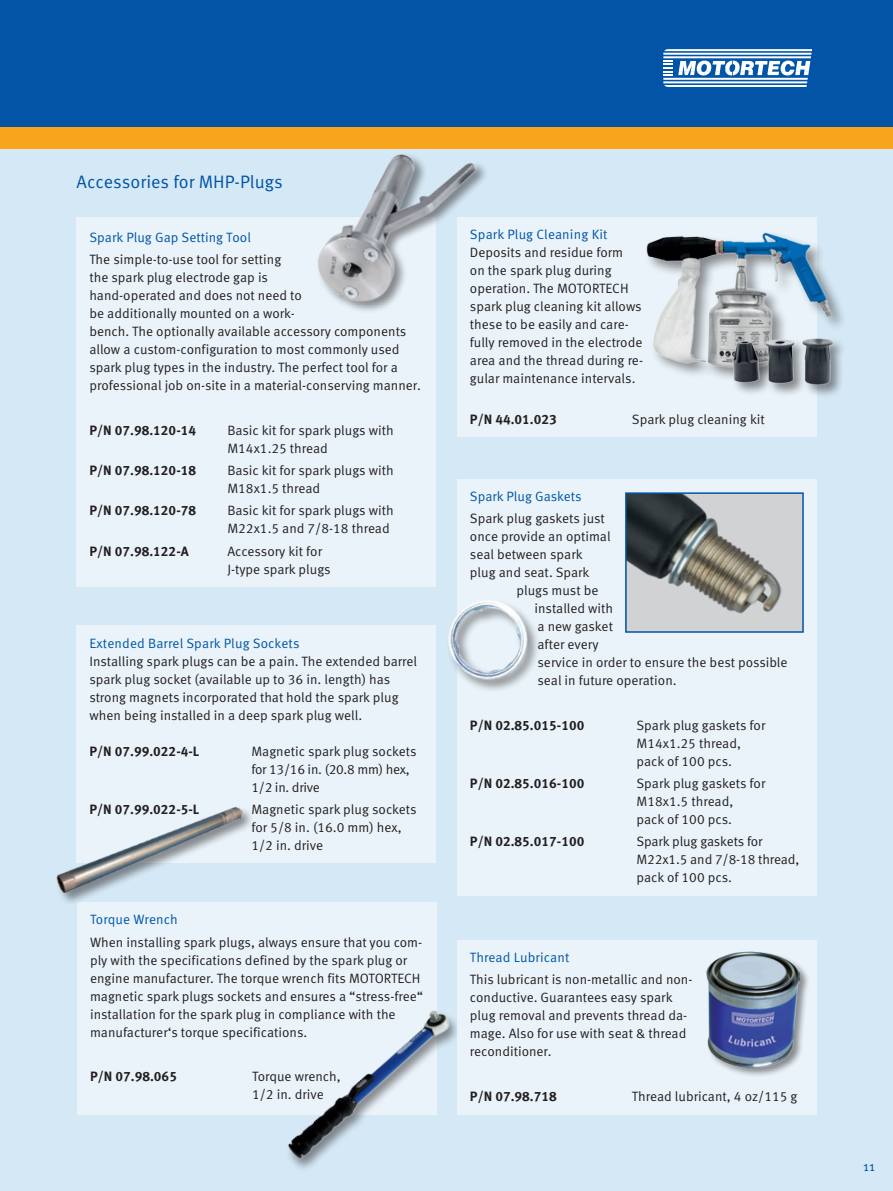
<style>
.page{position:relative;width:893px;height:1191px;background:#d4e8f5}
.page>*{position:absolute;margin:0;border:0;box-sizing:border-box;transform-origin:0 0}
.t1{font:18px "Meta Pro Norm";color:#0154a6}
.t2{font:13.5px/18px "Meta Pro Norm";color:#231f20}
.t3{font:700 13.5px "Meta Pro";color:#231f20}
.t4{font:13.5px "Meta Pro Norm";letter-spacing:.01em;color:#0156a5}
.t5{font:13.5px "Meta Pro Norm";color:#0154a6}
</style>
<div class="page">
<div style="left:0;top:0;width:893px;height:128px;background:#0154a6"></div>
<div style="left:0;top:128px;width:893px;height:21px;background:#f9a51b"></div>
<hr style="left:663px;top:53px;width:149px;height:2px;background:#fff">
<hr style="left:663px;top:56px;width:148px;height:2px;background:#fff">
<hr style="left:663px;top:78px;width:145px;height:2px;background:#fff">
<hr style="left:663px;top:81px;width:144px;height:2px;background:#fff">
<svg style="left:664px;top:49px;width:148px;height:2px"></svg>
<svg style="left:664px;top:85px;width:143px;height:2px"></svg>
<svg style="left:663px;top:60px;width:147px;height:16px"></svg>
<div style="left:77px;top:217px;width:359px;height:369px;background:#e9f3f9"></div>
<div style="left:77px;top:626px;width:359px;height:237px;background:#e9f3f9"></div>
<div style="left:457px;top:217px;width:359px;height:219px;background:#e9f3f9"></div>
<div style="left:457px;top:479px;width:359px;height:416px;background:#e9f3f9"></div>
<div style="left:77px;top:902px;width:360px;height:212px;background:#e9f3f9"></div>
<div style="left:446px;top:598px;width:94px;height:94px;background:#231f20;opacity:.5"></div>
<img style="left:447px;top:598px;width:87px;height:86px">
<div style="left:626px;top:493px;width:177px;height:139px;background:#d1d2d4"></div>
<img style="left:628px;top:495px;width:154px;height:119px">
<div style="left:625px;top:492px;width:179px;height:141px;border:2px solid #0154a6"></div>
<img style="left:317px;top:154px;width:169px;height:157px">
<div style="left:644px;top:230px;width:204px;height:153px;background:#231f20;opacity:.5"></div>
<img style="left:645px;top:228px;width:193px;height:141px">
<div style="left:731px;top:337px;width:116px;height:61px;background:#231f20;opacity:.5"></div>
<img style="left:727px;top:335px;width:114px;height:55px">
<div style="left:55px;top:805px;width:199px;height:101px;background:#231f20;opacity:.5"></div>
<img style="left:55px;top:763px;width:188px;height:143px">
<img style="left:256px;top:1010px;width:230px;height:159px">
<div style="left:457px;top:940px;width:359px;height:174px;background:#e9f3f9"></div>
<div style="left:705px;top:951px;width:105px;height:126px;background:#231f20;opacity:.5"></div>
<img style="left:706px;top:951px;width:94px;height:116px">
<p class="t1" style="left:77px;top:168px;width:208px">Accessories for MHP-Plugs</p>
<p class="t5" style="left:89px;top:227px;width:163px">Spark Plug Gap Setting Tool</p>
<p class="t2" style="left:89px;top:250px;width:333px">The simple-to-use tool for setting<br>the spark plug electrode gap is<br>hand-operated and does not need to<br>be additionally mounted on a work-<br>bench. The optionally available accessory components allow a custom-configuration to most commonly used spark plug types in the industry. The perfect tool for a professional job on-site in a material-conserving manner.</p>
<p class="t3" style="left:89px;top:419px;width:108px">P/N 07.98.120-14</p>
<p class="t2" style="left:227px;top:420px;width:168px">Basic kit for spark plugs with<br>M14x1.25 thread</p>
<p class="t3" style="left:89px;top:460px;width:108px">P/N 07.98.120-18</p>
<p class="t2" style="left:227px;top:460px;width:168px">Basic kit for spark plugs with<br>M18x1.5 thread</p>
<p class="t3" style="left:89px;top:500px;width:108px">P/N 07.98.120-78</p>
<p class="t2" style="left:227px;top:501px;width:168px">Basic kit for spark plugs with<br>M22x1.5 and 7/8-18 thread</p>
<p class="t3" style="left:89px;top:540px;width:101px">P/N 07.98.122-A</p>
<p class="t2" style="left:227px;top:541px;width:105px">Accessory kit for<br>J-type spark plugs</p>
<p class="t4" style="left:89px;top:633px;width:212px">Extended Barrel Spark Plug Sockets</p>
<p class="t2" style="left:89px;top:651px;width:329px">Installing spark plugs can be a pain. The extended barrel spark plug socket (available up to 36 in. length) has strong magnets incorporated that hold the spark plug when being installed in a deep spark plug well.</p>
<p class="t3" style="left:89px;top:740px;width:112px">P/N 07.99.022-4-L</p>
<p class="t2" style="left:251px;top:741px;width:167px">Magnetic spark plug sockets for 13/16 in. (20.8 mm) hex,<br>1/2 in. drive</p>
<p class="t3" style="left:89px;top:799px;width:112px">P/N 07.99.022-5-L</p>
<p class="t2" style="left:251px;top:799px;width:167px">Magnetic spark plug sockets for 5/8 in. (16.0 mm) hex,<br>1/2 in. drive</p>
<p class="t4" style="left:90px;top:909px;width:89px">Torque Wrench</p>
<p class="t2" style="left:90px;top:932px;width:335px">When installing spark plugs, always ensure that you com&shy;ply with the specifications defined by the spark plug or engine manufacturer. The torque wrench fits MOTORTECH magnetic spark plugs sockets and ensures a “stress-free“ installation for the spark plug in compliance with the manufacturer‘s torque specifications.</p>
<p class="t3" style="left:90px;top:1065px;width:88px">P/N 07.98.065</p>
<p class="t2" style="left:252px;top:1066px;width:90px">Torque wrench,<br>1/2 in. drive</p>
<p class="t5" style="left:470px;top:224px;width:139px">Spark Plug Cleaning Kit</p>
<p class="t2" style="left:470px;top:243px;width:175px">Deposits and residue form<br>on the spark plug during operation. The MOTORTECH spark plug cleaning kit allows these to be easily and care&shy;fully removed in the electrode area and the thread during re&shy;gular maintenance intervals.</p>
<p class="t3" style="left:470px;top:408px;width:88px">P/N 44.01.023</p>
<p class="t2" style="left:632px;top:409px;width:134px">Spark plug cleaning kit</p>
<p class="t4" style="left:470px;top:486px;width:113px">Spark Plug Gaskets</p>
<p class="t2" style="left:470px;top:509px;width:136px">Spark plug gaskets just</p>
<p class="t2" style="left:470px;top:527px;width:142px">once provide an optimal</p>
<p class="t2" style="left:470px;top:545px;width:114px">seal between spark</p>
<p class="t2" style="left:470px;top:563px;width:121px">plug and seat. Spark</p>
<p class="t2" style="left:516px;top:581px;width:83px">plugs must be</p>
<p class="t2" style="left:534px;top:599px;width:80px">installed with</p>
<p class="t2" style="left:537px;top:617px;width:77px">a new gasket</p>
<p class="t2" style="left:537px;top:635px;width:63px">after every</p>
<p class="t2" style="left:537px;top:653px;width:252px">service in order to ensure the best possible</p>
<p class="t2" style="left:537px;top:671px;width:141px">seal in future operation.</p>
<p class="t3" style="left:470px;top:714px;width:116px">P/N 02.85.015-100</p>
<p class="t2" style="left:636px;top:715px;width:130px">Spark plug gaskets for<br>M14x1.25 thread, pack of 100 pcs.</p>
<p class="t3" style="left:470px;top:773px;width:116px">P/N 02.85.016-100</p>
<p class="t2" style="left:636px;top:773px;width:130px">Spark plug gaskets for<br>M18x1.5 thread,<br>pack of 100 pcs.</p>
<p class="t3" style="left:470px;top:831px;width:116px">P/N 02.85.017-100</p>
<p class="t2" style="left:636px;top:832px;width:164px">Spark plug gaskets for<br>M22x1.5 and 7/8-18 thread, pack of 100 pcs.</p>
<p class="t4" style="left:470px;top:947px;width:101px">Thread Lubricant</p>
<p class="t2" style="left:470px;top:969px;width:224px">This lubricant is non-metallic and non&shy;conductive. Guarantees easy spark plug removal and prevents thread da&shy;mage. Also for use with seat &amp; thread reconditioner.</p>
<p class="t3" style="left:470px;top:1085px;width:88px">P/N 07.98.718</p>
<p class="t2" style="left:632px;top:1086px;width:167px">Thread lubricant, 4 oz/115 g</p>
<p class="t5" style="left:863px;top:1156px;width:13px">11</p>
</div>
